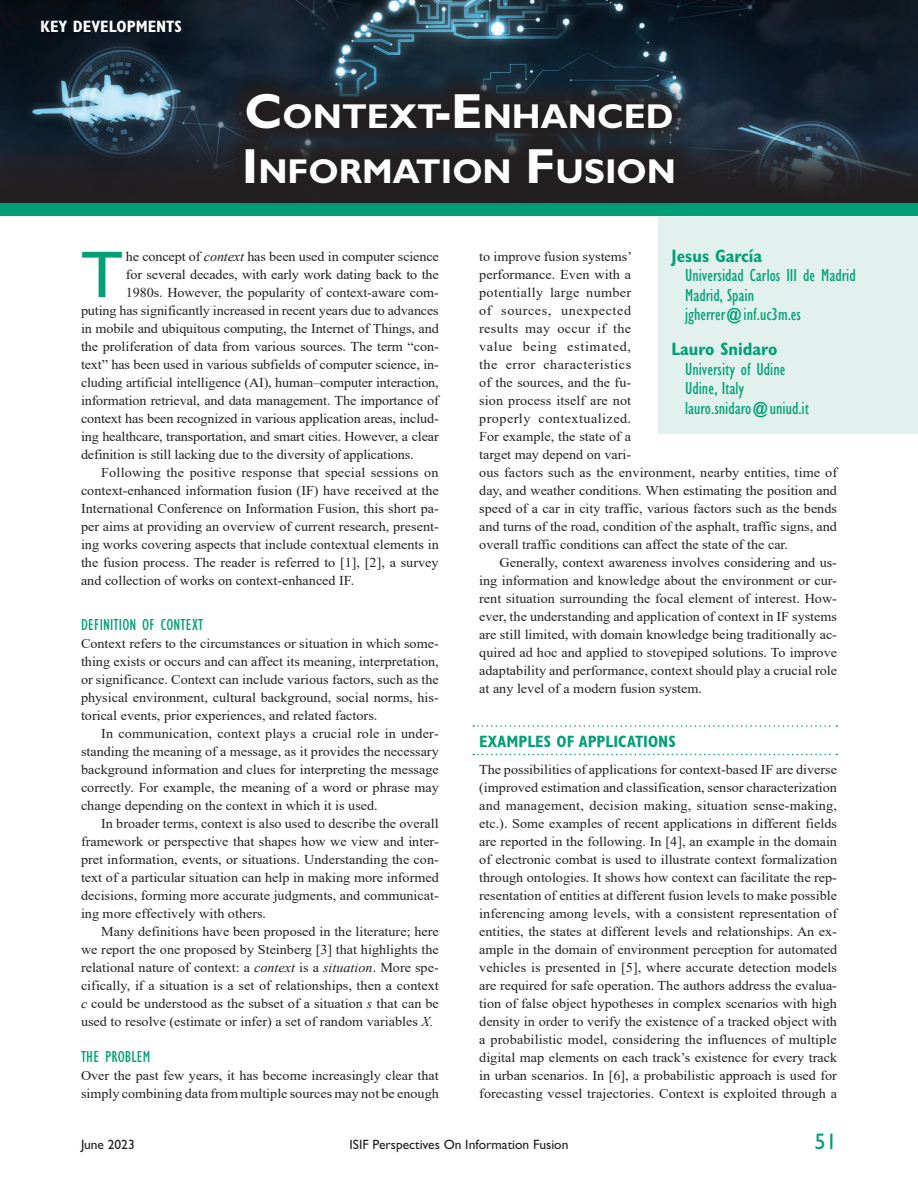
<style>
.page{position:relative;width:918px;height:1188px;background:#fff}
.page>*{position:absolute;margin:0;border:0;box-sizing:border-box;transform-origin:0 0}
.t1{font:66.3px "Gill Sans Std";color:#00a077;scale:1.05 1}
.t2{font:700 34.65px/55.5px "Gill Sans Std";color:#fff}
.t3{font:22.5px "Gill Sans Std";color:#00a077}
.t4{font:condensed 18px/19.5px "Gill Sans Std";color:#00a077}
.t5{font:700 condensed 18px "Gill Sans Std";color:#00a077}
.t6{font:condensed 16.5px "Gill Sans Std";letter-spacing:.01em;color:#00a077}
.t7{font:700 condensed 16.5px "Gill Sans Std";color:#00a077}
.t8{font:700 condensed 16.5px "Gill Sans Std";color:#fff}
.t9{font:13.5px/18px "Times New Roman";color:#231f20;text-align:justify;scale:1.05 1}
.t10{font:13.5px "Gill Sans Std";color:#231f20}
.s1{font-size:49.5px}
.s2{font-style:italic}
</style>
<div class="page">
<div style="left:658px;top:216px;width:260px;height:218px;background:#e2f1ed"></div>
<svg style="left:0;top:0;width:918px;height:203px;background:#1e2c39"></svg>
<div style="left:0;top:204px;width:918px;height:12px;background:#00a077"></div>
<svg style="left:473px;top:725px;width:364px;height:2px"></svg>
<svg style="left:473px;top:754px;width:364px;height:1px"></svg>
<svg style="left:220px;top:67px;width:479px;height:137px;background:#21252a"></svg>
<p class="t8" style="left:40px;top:16px;width:143px">KEY DEVELOPMENTS</p>
<h2 class="t2" style="left:242px;top:88px;width:436px"><span class="s1">C</span>ONTEXT<span class="s1">-E</span> NHANCED<br><span class="s1">I</span>NFORMATION <span class="s1">F</span>USION</h2>
<h1 class="t1" style="left:81px;top:237px;width:42px">T</h1>
<p class="t9" style="left:126px;top:247px;width:300px">he concept of <span class="s2">context</span> has been used in computer science</p>
<p class="t9" style="left:126px;top:265px;width:300px">for several decades, with early work dating back to the</p>
<p class="t9" style="left:126px;top:283px;width:300px">1980s. However, the popularity of context-aware com-</p>
<p class="t9" style="left:81px;top:301px;width:342px">puting has significantly increased in recent years due to advances</p>
<p class="t9" style="left:81px;top:319px;width:342px">in mobile and ubiquitous computing, the Internet of Things, and</p>
<p class="t9" style="left:81px;top:337px;width:342px">the proliferation of data from various sources. The term “con-</p>
<p class="t9" style="left:81px;top:355px;width:342px">text” has been used in various subfields of computer science, in-</p>
<p class="t9" style="left:81px;top:373px;width:342px">cluding artificial intelligence (AI), human–computer interaction,</p>
<p class="t9" style="left:81px;top:391px;width:342px">information retrieval, and data management. The importance of</p>
<p class="t9" style="left:81px;top:409px;width:342px">context has been recognized in various application areas, includ-</p>
<p class="t9" style="left:81px;top:427px;width:342px">ing healthcare, transportation, and smart cities. However, a clear</p>
<p class="t9" style="left:81px;top:445px;width:318px">definition is still lacking due to the diversity of applications.</p>
<p class="t9" style="left:101px;top:463px;width:323px">Following the positive response that special sessions on</p>
<p class="t9" style="left:81px;top:481px;width:342px">context-enhanced information fusion (IF) have received at the</p>
<p class="t9" style="left:81px;top:499px;width:342px">International Conference on Information Fusion, this short pa-</p>
<p class="t9" style="left:81px;top:517px;width:342px">per aims at providing an overview of current research, present-</p>
<p class="t9" style="left:81px;top:535px;width:342px">ing works covering aspects that include contextual elements in</p>
<p class="t9" style="left:81px;top:553px;width:342px">the fusion process. The reader is referred to [1], [2], a survey</p>
<p class="t9" style="left:81px;top:571px;width:262px">and collection of works on context-enhanced IF.</p>
<p class="t6" style="left:81px;top:616px;width:124px">DEFINITION OF CONTEXT</p>
<p class="t9" style="left:81px;top:634px;width:342px">Context refers to the circumstances or situation in which some&shy;thing exists or occurs and can affect its meaning, interpretation, or significance. Context can include various factors, such as the physical environment, cultural background, social norms, his&shy;torical events, prior experiences, and related factors.</p>
<p class="t9" style="left:81px;top:724px;width:342px;text-indent:20px">In communication, context plays a crucial role in under&shy;standing the meaning of a message, as it provides the necessary background information and clues for interpreting the message correctly. For example, the meaning of a word or phrase may change depending on the context in which it is used.</p>
<p class="t9" style="left:81px;top:814px;width:342px;text-indent:20px">In broader terms, context is also used to describe the overall framework or perspective that shapes how we view and inter&shy;pret information, events, or situations. Understanding the con&shy;text of a particular situation can help in making more informed decisions, forming more accurate judgments, and communicat&shy;ing more effectively with others.</p>
<p class="t9" style="left:81px;top:922px;width:342px;text-indent:20px">Many definitions have been proposed in the literature; here we report the one proposed by Steinberg [3] that highlights the relational nature of context: a <span class="s2">context</span> is a <span class="s2">situation</span>. More spe&shy;cifically, if a situation is a set of relationships, then a context <span class="s2">c</span> could be understood as the subset of a situation <span class="s2">s</span> that can be used to resolve (estimate or infer) a set of random variables <span class="s2">X.</span></p>
<p class="t6" style="left:81px;top:1048px;width:71px">THE PROBLEM</p>
<p class="t9" style="left:81px;top:1066px;width:342px">Over the past few years, it has become increasingly clear that simply combining data from multiple sources may not be enough</p>
<h3 class="t5" style="left:672px;top:245px;width:92px">Jesus García</h3>
<h3 class="t4" style="left:685px;top:266px;width:172px">Universidad Carlos III de Madrid<br>Madrid, Spain jgherrer@inf.uc3m.es</h3>
<h3 class="t5" style="left:672px;top:338px;width:107px">Lauro Snidaro</h3>
<h3 class="t4" style="left:685px;top:359px;width:125px">University of Udine<br>Udine, Italy lauro.snidaro@uniud.it</h3>
<p class="t9" style="left:479px;top:247px;width:342px;text-align:left">to improve fusion systems’<br>performance. Even with a<br>potentially large number<br>of sources, unexpected<br>results may occur if the<br>value being estimated,<br>the error characteristics<br>of the sources, and the fu-<br>sion process itself are not<br>properly contextualized.<br>For example, the state of a<br>target may depend on vari-<br>ous factors such as the environment, nearby entities, time of day, and weather conditions. When estimating the position and speed of a car in city traffic, various factors such as the bends and turns of the road, condition of the asphalt, traffic signs, and overall traffic conditions can affect the state of the car.</p>
<p class="t9" style="left:479px;top:553px;width:342px;text-indent:20px">Generally, context awareness involves considering and us&shy;ing information and knowledge about the environment or cur&shy;rent situation surrounding the focal element of interest. How&shy;ever, the understanding and application of context in IF systems are still limited, with domain knowledge being traditionally ac&shy;quired ad hoc and applied to stovepiped solutions. To improve adaptability and performance, context should play a crucial role at any level of a modern fusion system.</p>
<p class="t7" style="left:479px;top:732px;width:198px">EXAMPLES OF APPLICATIONS</p>
<p class="t9" style="left:479px;top:760px;width:342px">The possibilities of applications for context-based IF are diverse (improved estimation and classification, sensor characterization and management, decision making, situation sense-making, etc.). Some examples of recent applications in different fields are reported in the following. In [4], an example in the domain of electronic combat is used to illustrate context formalization through ontologies. It shows how context can facilitate the rep&shy;resentation of entities at different fusion levels to make possible inferencing among levels, with a consistent representation of entities, the states at different levels and relationships. An ex&shy;ample in the domain of environment perception for automated vehicles is presented in [5], where accurate detection models are required for safe operation. The authors address the evalua&shy;tion of false object hypotheses in complex scenarios with high density in order to verify the existence of a tracked object with a probabilistic model, considering the influences of multiple digital map elements on each track’s existence for every track in urban scenarios. In [6], a probabilistic approach is used for forecasting vessel trajectories. Context is exploited through a</p>
<p class="t10" style="left:81px;top:1137px;width:55px">June 2023</p>
<p class="t10" style="left:350px;top:1137px;width:221px">ISIF Perspectives On Information Fusion</p>
<h3 class="t3" style="left:814px;top:1129px;width:24px">51</h3>
</div>
